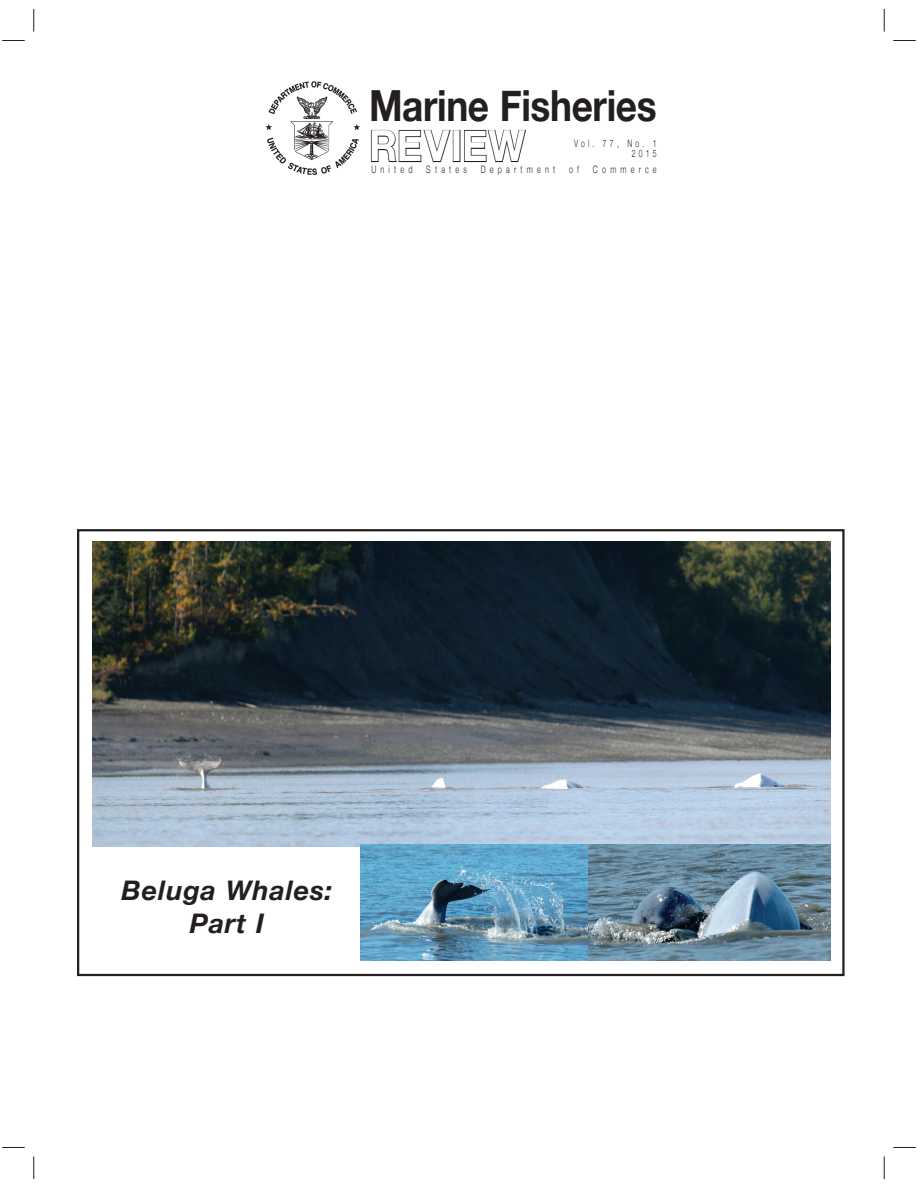
<style>
.page{position:relative;width:918px;height:1188px;background:#fff}
.page>*{position:absolute;margin:0;border:0;box-sizing:border-box;transform-origin:0 0}
.t1{font:700 42.9px/40.5px "Helvetica Neue";letter-spacing:-.01em;color:#231f20;scale:.86 1}
.t2{font:italic 700 27px/33px "Helvetica Neue";letter-spacing:.03em;color:#231f20;text-align:center}
.t3{font:300 10.2px "Helvetica Neue";letter-spacing:.585em;color:#231f20;scale:.7 1}
.t4{font:300 10.2px/10.5px "Helvetica Neue";letter-spacing:.47em;color:#231f20;text-align:right;scale:.67 1}
.s1{color:#fff}
</style>
<div class="page">
<img style="left:265px;top:81px;width:95px;height:94px">
<img style="left:92px;top:542px;width:738px;height:304px">
<img style="left:360px;top:845px;width:470px;height:115px">
<div style="left:77px;top:529px;width:768px;height:447px;border:2px solid #231f20"></div>
<svg style="left:2px;top:40px;width:23px;height:1px"></svg>
<svg style="left:893px;top:40px;width:23px;height:1px"></svg>
<svg style="left:2px;top:1147px;width:23px;height:1px"></svg>
<svg style="left:893px;top:1147px;width:23px;height:1px"></svg>
<svg style="left:33px;top:9px;width:1px;height:23px"></svg>
<svg style="left:33px;top:1156px;width:1px;height:23px"></svg>
<svg style="left:884px;top:9px;width:1px;height:23px"></svg>
<svg style="left:884px;top:1156px;width:1px;height:23px"></svg>
<h1 class="t1" style="left:369px;top:84px;width:336px">Marine Fisheries<br>R<span class="s1">EVIEW</span></h1>
<p class="t4" style="left:574px;top:138px;width:125px">Vol. 77, No. 1<br>2015</p>
<p class="t3" style="left:371px;top:163px;width:60px">United</p>
<p class="t3" style="left:426px;top:163px;width:60px">States</p>
<p class="t3" style="left:481px;top:163px;width:108px">Department</p>
<p class="t3" style="left:569px;top:163px;width:16px">o f</p>
<p class="t3" style="left:593px;top:163px;width:93px">Commerce</p>
<h2 class="t2" style="left:122px;top:873px;width:212px">Beluga Whales:<br>Part I</h2>
</div>
